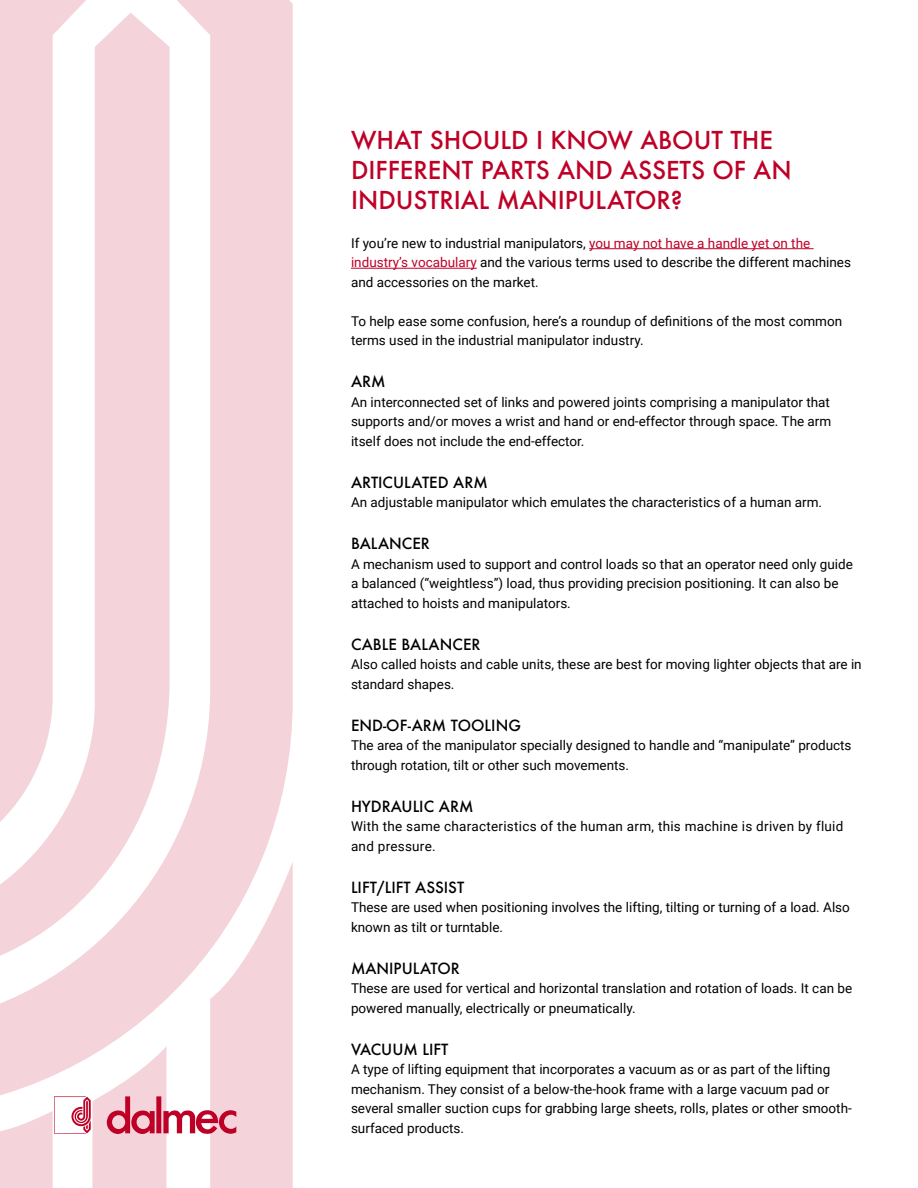
<style>
.page{position:relative;width:918px;height:1188px;background:#fff}
.page>*{position:absolute;margin:0;border:0;box-sizing:border-box;transform-origin:0 0}
.t1{font:500 24px/30px "Futura";color:#be0027}
.t2{font:500 15px "Futura";color:#000}
.t3{font:13.5px/19.5px "Roboto";color:#000}
.t4{font:13.5px/19.5px "Roboto";letter-spacing:.02em;color:#000}
.s1{color:#be0027}
</style>
<div class="page">
<svg style="left:0;top:0;width:293px;height:862px;fill:#f4d4da"></svg>
<svg style="left:0;top:862px;width:293px;height:326px;fill:#f4d4da"></svg>
<svg style="left:54px;top:1046px;width:182px;height:142px"></svg>
<hr style="left:589px;top:248px;width:225px;height:1px;background:#be0027">
<hr style="left:351px;top:268px;width:126px;height:1px;background:#be0027">
<h1 class="t1" style="left:351px;top:125px;width:442px">WHAT SHOULD I KNOW ABOUT THE<br>DIFFERENT PARTS AND ASSETS OF AN<br>INDUSTRIAL MANIPULATOR?</h1>
<p class="t3" style="left:351px;top:233px;width:502px">If you’re new to industrial manipulators, <span class="s1">you may not have a handle yet on the industry’s vocabulary</span> and the various terms used to describe the different machines and accessories on the market.</p>
<p class="t3" style="left:351px;top:311px;width:493px">To help ease some confusion, here’s a roundup of definitions of the most common terms used in the industrial manipulator industry.</p>
<p class="t2" style="left:351px;top:371px;width:36px">ARM</p>
<p class="t3" style="left:351px;top:392px;width:482px;text-align:justify">An interconnected set of links and powered joints comprising a manipulator that supports and/or moves a wrist and hand or end-effector through space. The arm itself does not include the end-effector.</p>
<p class="t2" style="left:351px;top:472px;width:138px">ARTICULATED ARM</p>
<p class="t3" style="left:351px;top:492px;width:473px">An adjustable manipulator which emulates the characteristics of a human arm.</p>
<p class="t2" style="left:351px;top:533px;width:80px">BALANCER</p>
<p class="t3" style="left:351px;top:554px;width:503px">A mechanism used to support and control loads so that an operator need only guide a balanced (“weightless”) load, thus providing precision positioning. It can also be attached to hoists and manipulators.</p>
<p class="t2" style="left:351px;top:634px;width:131px">CABLE BALANCER</p>
<p class="t3" style="left:351px;top:654px;width:512px">Also called hoists and cable units, these are best for moving lighter objects that are in standard shapes.</p>
<p class="t2" style="left:351px;top:715px;width:172px">END-OF-ARM TOOLING</p>
<p class="t3" style="left:351px;top:735px;width:502px">The area of the manipulator specially designed to handle and “manipulate” products through rotation, tilt or other such movements.</p>
<p class="t2" style="left:351px;top:796px;width:124px">HYDRAULIC ARM</p>
<p class="t4" style="left:351px;top:816px;width:494px">With the same characteristics of the human arm, this machine is driven by fluid and pressure.</p>
<p class="t2" style="left:351px;top:877px;width:115px">LIFT/LIFT ASSIST</p>
<p class="t3" style="left:351px;top:897px;width:500px">These are used when positioning involves the lifting, tilting or turning of a load. Also known as tilt or turntable.</p>
<p class="t2" style="left:351px;top:958px;width:110px">MANIPULATOR</p>
<p class="t3" style="left:351px;top:978px;width:503px">These are used for vertical and horizontal translation and rotation of loads. It can be powered manually, electrically or pneumatically.</p>
<p class="t2" style="left:351px;top:1039px;width:99px">VACUUM LIFT</p>
<p class="t3" style="left:351px;top:1059px;width:502px">A type of lifting equipment that incorporates a vacuum as or as part of the lifting mechanism. They consist of a below-the-hook frame with a large vacuum pad or several smaller suction cups for grabbing large sheets, rolls, plates or other smooth&shy;surfaced products.</p>
</div>
